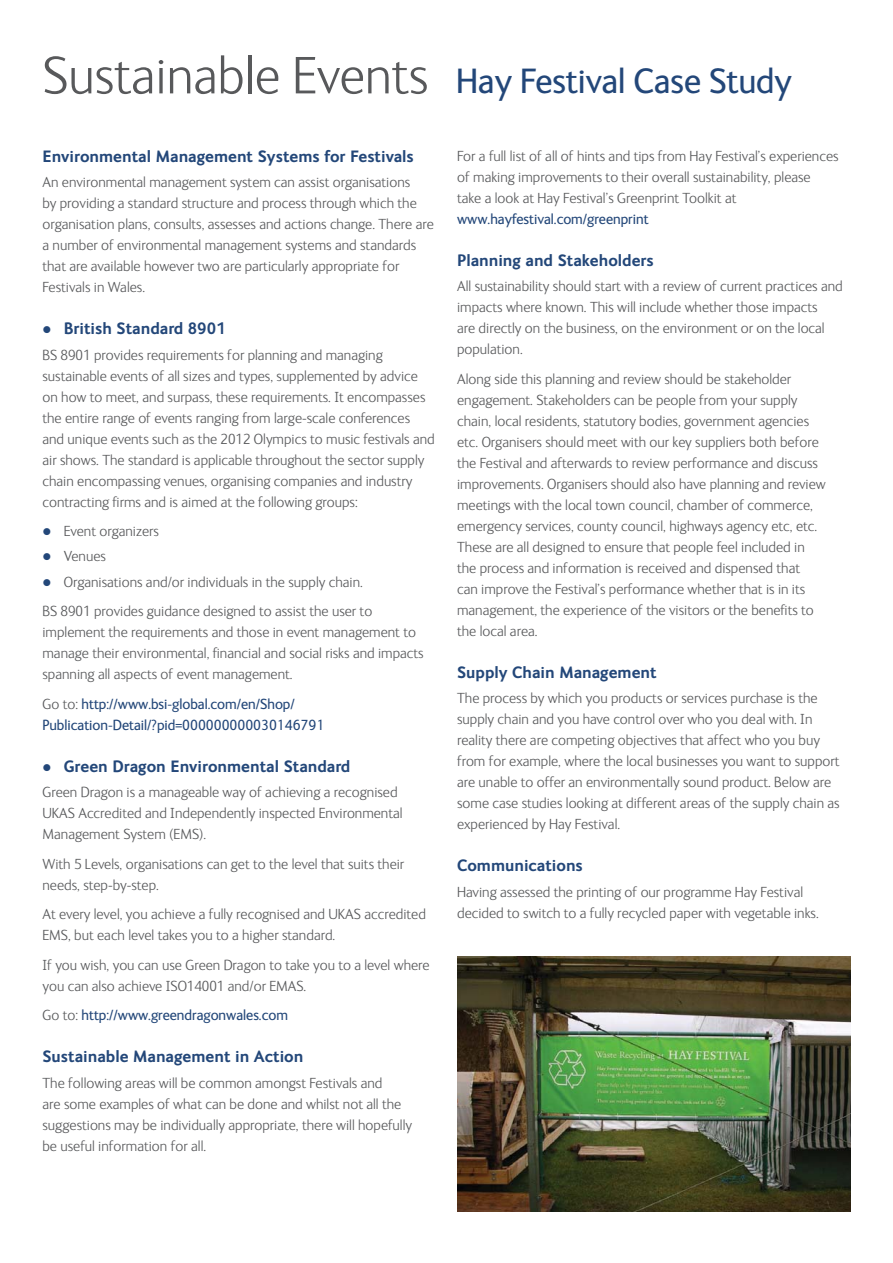
<style>
.page{position:relative;width:893px;height:1263px;background:#fff}
.page>*{position:absolute;margin:0;border:0;box-sizing:border-box;transform-origin:0 0}
.t1{font:36px "FS Ingrid";color:#234779}
.t2{font:700 16.5px "FS Ingrid";color:#234779}
.t3{font:300 15px/21px "FS Ingrid";color:#58595b}
.t4{font:15px/21px "FS Ingrid";color:#234779}
.s1{font-weight:300;font-size:54px;color:#58595b}
.s2{color:#234779}
.s3{font-weight:300;color:#58595b}
</style>
<div class="page">
<img style="left:457px;top:957px;width:393px;height:255px">
<h1 class="t1" style="left:42px;top:68px;width:751px"><span class="s1">Sustainable Events</span> Hay Festival Case Study</h1>
<p class="t2" style="left:42px;top:150px;width:373px">Environmental Management Systems for Festivals</p>
<p class="t3" style="left:42px;top:173px;width:393px">An environmental management system can assist organisations<br>by providing a standard structure and process through which the organisation plans, consults, assesses and actions change. There are a number of environmental management systems and standards that are available however two are particularly appropriate for Festivals in Wales.</p>
<p class="t2" style="left:42px;top:323px;width:185px">● British Standard 8901</p>
<p class="t3" style="left:42px;top:346px;width:394px">BS 8901 provides requirements for planning and managing sustainable events of all sizes and types, supplemented by advice on how to meet, and surpass, these requirements. It encompasses the entire range of events ranging from large-scale conferences and unique events such as the 2012 Olympics to music festivals and air shows. The standard is applicable throughout the sector supply chain encompassing venues, organising companies and industry contracting firms and is aimed at the following groups:</p>
<p class="t3" style="left:42px;top:522px;width:118px"><span class="s2">●</span> Event organizers</p>
<p class="t3" style="left:42px;top:547px;width:65px"><span class="s2">●</span> Venues</p>
<p class="t3" style="left:42px;top:568px;width:331px;line-height:29.5px"><span class="s2">●</span> Organisations and/or individuals in the supply chain.<br>BS 8901 provides guidance designed to assist the user to</p>
<p class="t3" style="left:42px;top:623px;width:383px">implement the requirements and those in event management to manage their environmental, financial and social risks and impacts spanning all aspects of event management.</p>
<p class="t4" style="left:42px;top:695px;width:283px"><span class="s3">Go to:</span> http://www.bsi-global.com/en/Shop/<br>Publication-Detail/?pid=000000000030146791</p>
<p class="t2" style="left:42px;top:760px;width:309px">● Green Dragon Environmental Standard</p>
<p class="t3" style="left:42px;top:783px;width:362px">Green Dragon is a manageable way of achieving a recognised<br>UKAS Accredited and Independently inspected Environmental<br>Management System (EMS).</p>
<p class="t3" style="left:42px;top:855px;width:363px">With 5 Levels, organisations can get to the level that suits their needs, step-by-step.</p>
<p class="t3" style="left:42px;top:905px;width:385px">At every level, you achieve a fully recognised and UKAS accredited<br>EMS, but each level takes you to a higher standard.</p>
<p class="t3" style="left:42px;top:956px;width:389px">If you wish, you can use Green Dragon to take you to a level where you can also achieve ISO14001 and/or EMAS.</p>
<p class="t4" style="left:42px;top:1006px;width:247px"><span class="s3">Go to:</span> http://www.greendragonwales.com</p>
<p class="t2" style="left:42px;top:1051px;width:262px">Sustainable Management in Action</p>
<p class="t3" style="left:42px;top:1074px;width:371px">The following areas will be common amongst Festivals and<br>are some examples of what can be done and whilst not all the suggestions may be individually appropriate, there will hopefully be useful information for all.</p>
<p class="t3" style="left:457px;top:147px;width:383px">For a full list of all of hints and tips from Hay Festival’s experiences of making improvements to their overall sustainability, please take a look at Hay Festival’s Greenprint Toolkit at</p>
<p class="t4" style="left:457px;top:210px;width:193px">www.hayfestival.com/greenprint</p>
<p class="t2" style="left:457px;top:254px;width:198px">Planning and Stakeholders</p>
<p class="t3" style="left:457px;top:277px;width:387px">All sustainability should start with a review of current practices and impacts where known. This will include whether those impacts<br>are directly on the business, on the environment or on the local population.</p>
<p class="t3" style="left:457px;top:370px;width:370px">Along side this planning and review should be stakeholder engagement. Stakeholders can be people from your supply chain, local residents, statutory bodies, government agencies etc. Organisers should meet with our key suppliers both before the Festival and afterwards to review performance and discuss improvements. Organisers should also have planning and review meetings with the local town council, chamber of commerce, emergency services, county council, highways agency etc, etc.<br>These are all designed to ensure that people feel included in the process and information is received and dispensed that<br>can improve the Festival’s performance whether that is in its management, the experience of the visitors or the benefits to the local area.</p>
<p class="t2" style="left:457px;top:666px;width:201px">Supply Chain Management</p>
<p class="t3" style="left:457px;top:689px;width:384px">The process by which you products or services purchase is the supply chain and you have control over who you deal with. In reality there are competing objectives that affect who you buy from for example, where the local businesses you want to support are unable to offer an environmentally sound product. Below are some case studies looking at different areas of the supply chain as experienced by Hay Festival.</p>
<p class="t2" style="left:457px;top:860px;width:127px">Communications</p>
<p class="t3" style="left:457px;top:883px;width:363px">Having assessed the printing of our programme Hay Festival decided to switch to a fully recycled paper with vegetable inks.</p>
</div>
